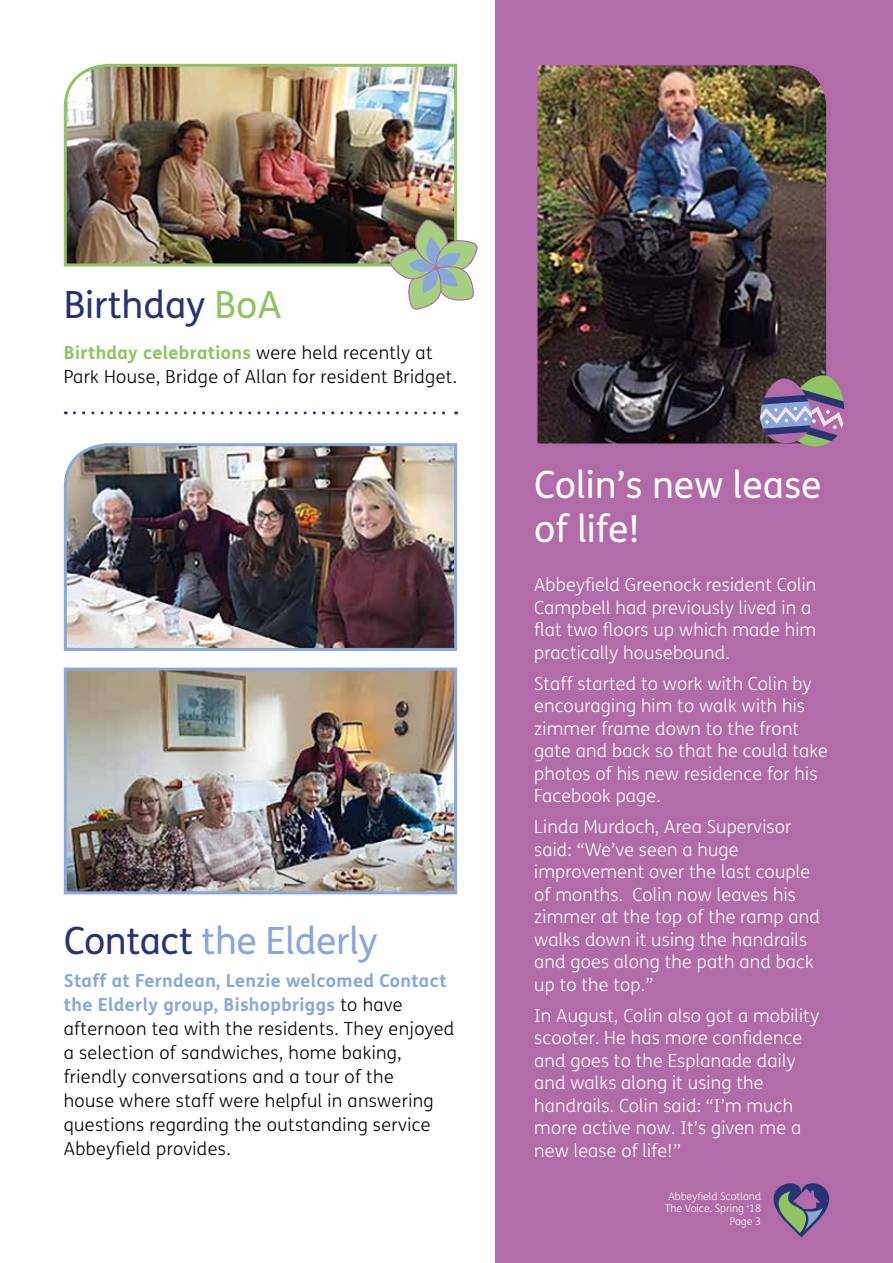
<style>
.page{position:relative;width:893px;height:1263px;background:#fff}
.page>*{position:absolute;margin:0;border:0;box-sizing:border-box;transform-origin:0 0}
.t1{font:37.5px/43.5px "FS Me";color:#fff}
.t2{font:37.5px "FS Me";letter-spacing:-.01em;color:#89a8d8}
.t3{font:37.5px "FS Me";color:#283371}
.t4{font:300 18px/22.5px "FS Me";letter-spacing:.01em;color:#fff}
.t5{font:300 18px/24px "FS Me";letter-spacing:.02em;color:#000}
.t6{font:300 10.5px/12.6px "FS Me";color:#fff;text-align:right}
.s1{color:#90c362}
.s2{font-weight:700;color:#90c362}
.s3{color:#283371}
.s4{font-weight:700;color:#89a8d8}
</style>
<div class="page">
<div style="left:496px;top:0;width:397px;height:1263px;background:#b26ba9"></div>
<svg style="left:773px;top:1183px;width:57px;height:54px"></svg>
<img style="left:537px;top:65px;width:290px;height:379px">
<svg style="left:74px;top:411px;width:383px;height:3px"></svg>
<img style="left:63px;top:63px;width:395px;height:204px">
<img style="left:63px;top:443px;width:395px;height:208px">
<img style="left:68px;top:672px;width:385px;height:218px">
<div style="left:64px;top:668px;width:393px;height:226px;border:3px solid #89a8d8"></div>
<svg style="left:760px;top:373px;width:85px;height:74px"></svg>
<svg style="left:389px;top:219px;width:89px;height:91px"></svg>
<h1 class="t3" style="left:64px;top:283px;width:219px">Birthday <span class="s1">BoA</span></h1>
<p class="t5" style="left:64px;top:341px;width:395px"><span class="s2">Birthday celebrations</span> were held recently at<br>Park House, Bridge of Allan for resident Bridget.</p>
<h1 class="t2" style="left:64px;top:919px;width:315px"><span class="s3">Contact</span> the Elderly</h1>
<p class="t5" style="left:64px;top:969px;width:392px"><span class="s4">Staff at Ferndean, Lenzie welcomed Contact the Elderly group, Bishopbriggs</span> to have afternoon tea with the residents. They enjoyed a selection of sandwiches, home baking, friendly conversations and a tour of the<br>house where staff were helpful in answering questions regarding the outstanding service Abbeyfield provides.</p>
<h1 class="t1" style="left:534px;top:464px;width:289px">Colin’s new lease of life!</h1>
<p class="t4" style="left:534px;top:574px;width:284px">Abbeyfield Greenock resident Colin<br>Campbell had previously lived in a flat two floors up which made him practically housebound.</p>
<p class="t4" style="left:534px;top:672px;width:295px">Staff started to work with Colin by encouraging him to walk with his zimmer frame down to the front gate and back so that he could take photos of his new residence for his<br>Facebook page.</p>
<p class="t4" style="left:534px;top:816px;width:287px">Linda Murdoch, Area Supervisor said: “We’ve seen a huge improvement over the last couple of months. Colin now leaves his zimmer at the top of the ramp and walks down it using the handrails and goes along the path and back up to the top.”</p>
<p class="t4" style="left:534px;top:1004px;width:286px">In August, Colin also got a mobility scooter. He has more confidence and goes to the Esplanade daily and walks along it using the handrails. Colin said: “I’m much more active now. It’s given me a new lease of life!”</p>
<p class="t6" style="left:665px;top:1190px;width:98px">Abbeyfield Scotland<br>The Voice. Spring ‘18<br>Page 3</p>
</div>
